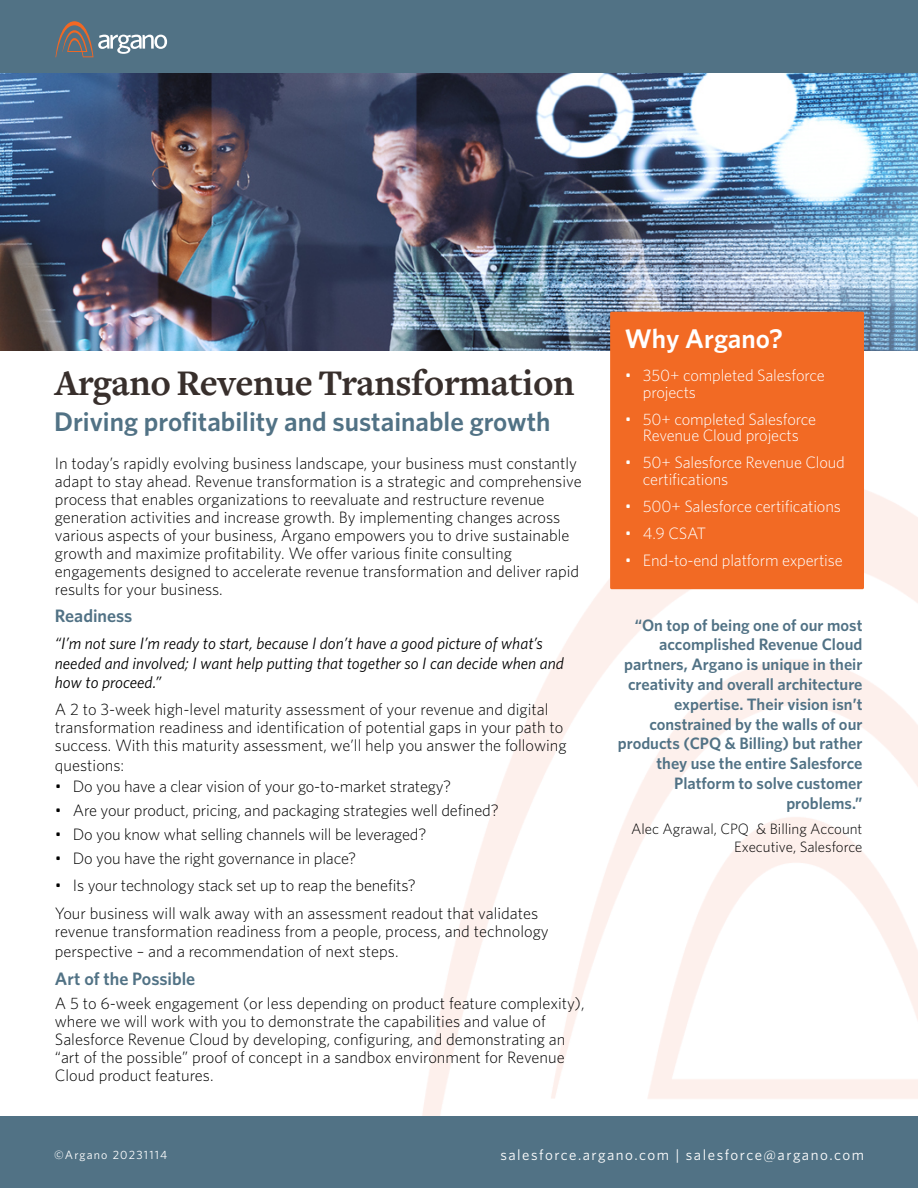
<style>
.page{position:relative;width:918px;height:1188px;background:#fff}
.page>*{position:absolute;margin:0;border:0;box-sizing:border-box;transform-origin:0 0}
.t1{font:700 37.5px "Freight Text";letter-spacing:-.01em;color:#382f2c}
.t2{font:600 27px "Whitney";color:#517285}
.t3{font:600 27px "Whitney";color:#fff}
.t4{font:600 18px "Whitney";color:#517285}
.t5{font:300 16.5px/18px "Whitney";color:#000}
.t6{font:600 16.5px/19.8px "Whitney";color:#517285;text-align:right}
.t7{font:300 16.5px/16.5px "Whitney";letter-spacing:-.01em;color:#fff}
.t8{font:italic 16.5px/19.8px "Whitney";color:#000}
.t9{font:300 15px/18px "Whitney";color:#000;text-align:right}
.t10{font:15px "Whitney";letter-spacing:.1em;color:#fff}
.t11{font:12px "Whitney";letter-spacing:.1em;color:#fff}
</style>
<div class="page">
<div style="left:0;top:1116px;width:918px;height:72px;background:#517285"></div>
<div style="left:0;top:0;width:918px;height:74px;background:#517285"></div>
<svg style="left:56px;top:21px;width:111px;height:36px"></svg>
<img style="left:0;top:73px;width:918px;height:278px">
<div style="left:610px;top:312px;width:254px;height:277px;background:#f26a24;border-radius:2px"></div>
<h2 class="t3" style="left:625px;top:321px;width:160px">Why Argano?</h2>
<h1 class="t1" style="left:55px;top:362px;width:521px">Argano Revenue Transformation</h1>
<p class="t7" style="left:643px;top:367px;width:183px;text-indent:-18px">• 350+ completed Salesforce projects</p>
<p class="t7" style="left:625px;top:410px;width:193px;text-align:center">• 50+ completed Salesforce<br>Revenue Cloud projects</p>
<p class="t7" style="left:643px;top:454px;width:203px;text-indent:-18px">• 50+ Salesforce Revenue Cloud certifications</p>
<p class="t7" style="left:625px;top:497px;width:218px">• 500+ Salesforce certifications</p>
<p class="t7" style="left:625px;top:524px;width:83px">• 4.9 CSAT</p>
<p class="t7" style="left:625px;top:551px;width:219px">• End-to-end platform expertise</p>
<h2 class="t2" style="left:54px;top:404px;width:498px">Driving profitability and sustainable growth</h2>
<p class="t5" style="left:55px;top:453px;width:528px">In today’s rapidly evolving business landscape, your business must constantly adapt to stay ahead. Revenue transformation is a strategic and comprehensive process that enables organizations to reevaluate and restructure revenue generation activities and increase growth. By implementing changes across various aspects of your business, Argano empowers you to drive sustainable growth and maximize profitability. We offer various finite consulting engagements designed to accelerate revenue transformation and deliver rapid results for your business.</p>
<p class="t4" style="left:55px;top:604px;width:79px">Readiness</p>
<p class="t8" style="left:55px;top:633px;width:511px">“I’m not sure I’m ready to start, because I don’t have a good picture of what’s needed and involved; I want help putting that together so I can decide when and how to proceed.”</p>
<p class="t5" style="left:55px;top:700px;width:513px">A 2 to 3-week high-level maturity assessment of your revenue and digital transformation readiness and identification of potential gaps in your path to success. With this maturity assessment, we’ll help you answer the following</p>
<p class="t5" style="left:55px;top:756px;width:71px">questions:</p>
<p class="t5" style="left:55px;top:776px;width:398px">• Do you have a clear vision of your go-to-market strategy?</p>
<p class="t5" style="left:55px;top:800px;width:445px">• Are your product, pricing, and packaging strategies well defined?</p>
<p class="t5" style="left:55px;top:824px;width:373px">• Do you know what selling channels will be leveraged?</p>
<p class="t5" style="left:55px;top:848px;width:303px">• Do you have the right governance in place?</p>
<p class="t5" style="left:55px;top:870px;width:485px;line-height:28.5px">• Is your technology stack set up to reap the benefits?<br>Your business will walk away with an assessment readout that validates</p>
<p class="t5" style="left:55px;top:921px;width:495px;line-height:19.8px">revenue transformation readiness from a people, process, and technology perspective – and a recommendation of next steps.</p>
<p class="t4" style="left:55px;top:966px;width:142px">Art of the Possible</p>
<p class="t5" style="left:55px;top:994px;width:531px">A 5 to 6-week engagement (or less depending on product feature complexity), where we will work with you to demonstrate the capabilities and value of Salesforce Revenue Cloud by developing, configuring, and demonstrating an “art of the possible” proof of concept in a sandbox environment for Revenue Cloud product features.</p>
<p class="t6" style="left:618px;top:615px;width:246px">“On top of being one of our most accomplished Revenue Cloud partners, Argano is unique in their creativity and overall architecture expertise. Their vision isn’t constrained by the walls of our products (CPQ &amp; Billing) but rather they use the entire Salesforce<br>Platform to solve customer problems.”</p>
<p class="t9" style="left:631px;top:819px;width:233px">Alec Agrawal, CPQ &amp; Billing Account<br>Executive, Salesforce</p>
<p class="t11" style="left:54px;top:1147px;width:115px">©Argano 20231114</p>
<p class="t10" style="left:500px;top:1145px;width:365px">salesforce.argano.com | salesforce@argano.com</p>
</div>
